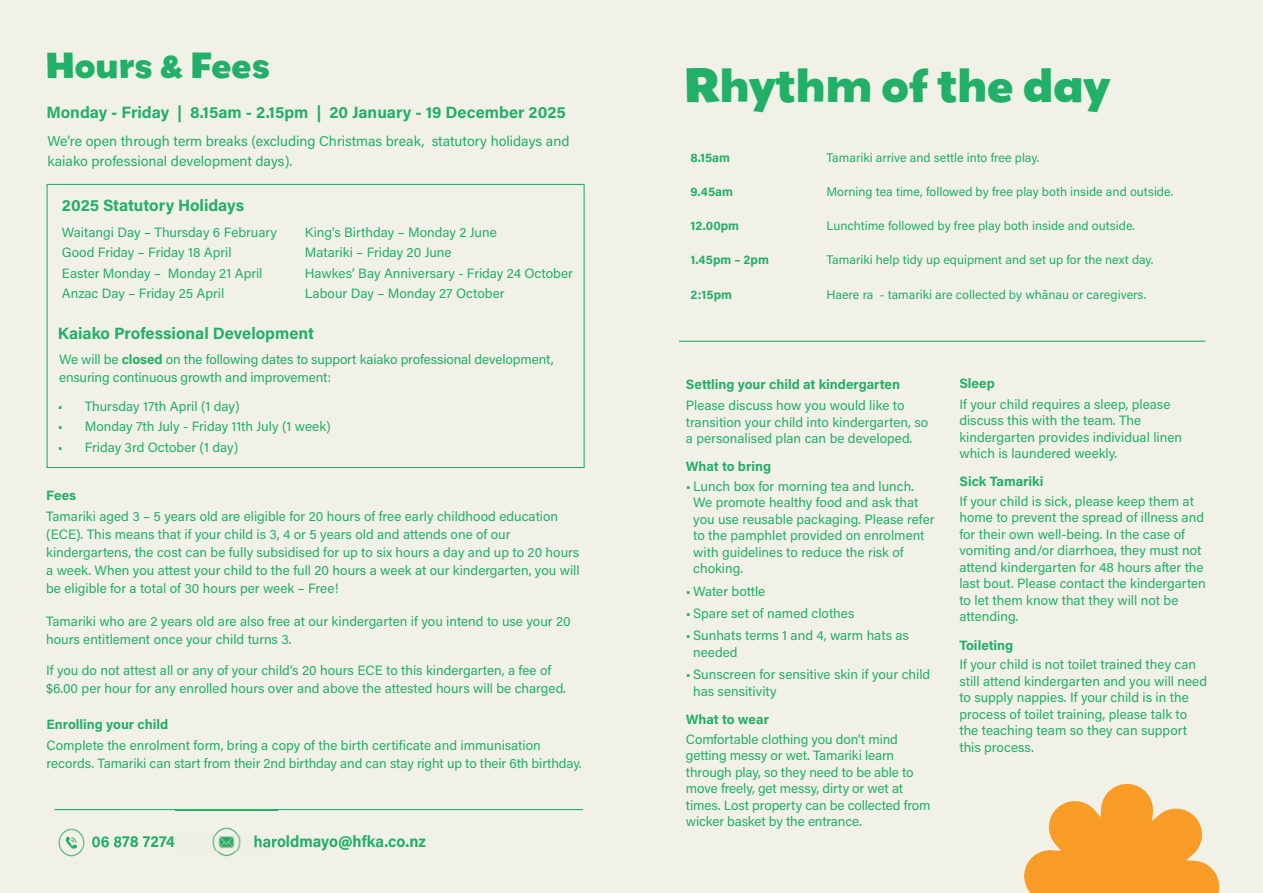
<style>
.page{position:relative;width:1263px;height:893px;background:#f1f1e7}
.page>*{position:absolute;margin:0;border:0;box-sizing:border-box;transform-origin:0 0}
.t1{font:700 expanded 43.35px "Grenadine MVB";color:#22b068}
.t2{font:700 expanded 32.7px "Grenadine MVB";color:#22b068}
.t3{font:700 16.35px "Acumin Pro";color:#22af67}
.t4{font:700 16.2px "Acumin Pro";color:#22af67;scale:.95 1}
.t5{font:14.25px/19.5px "Acumin Pro";color:#22af67}
.t6{font:13.5px/16.5px "Acumin Pro";color:#22af67}
.t7{font:700 13.5px "Acumin Pro";color:#22af67}
.t8{font:12.45px "Acumin Pro";color:#22af67}
.t9{font:700 12.45px "Acumin Pro";color:#22af67}
.s1{font-weight:700}
</style>
<div class="page">
<hr style="left:54px;top:809px;width:529px;height:1px;background:#22b068">
<img style="left:176px;top:810px;width:101px;height:25px">
<img style="left:212px;top:835px;width:65px;height:22px">
<img style="left:55px;top:810px;width:65px;height:47px">
<img style="left:92px;top:835px;width:28px;height:16px">
<div style="left:47px;top:184px;width:538px;height:284px;border:1px solid #22af67"></div>
<hr style="left:679px;top:341px;width:526px;height:1px;background:#22b068">
<svg style="left:1024px;top:783px;width:196px;height:110px"></svg>
<h2 class="t2" style="left:45px;top:43px;width:227px">Hours &amp; Fees</h2>
<p class="t3" style="left:47px;top:101px;width:521px">Monday - Friday | 8.15am - 2.15pm | 20 January - 19 December 2025</p>
<p class="t5" style="left:47px;top:131px;width:524px">We’re open through term breaks (excluding Christmas break, statutory holidays and kaiako professional development days).</p>
<p class="t3" style="left:62px;top:193px;width:184px">2025 Statutory Holidays</p>
<p class="t6" style="left:62px;top:221px;width:217px;line-height:20.4px">Waitangi Day – Thursday 6 February<br>Good Friday – Friday 18 April<br>Easter Monday – Monday 21 April<br>Anzac Day – Friday 25 April</p>
<p class="t6" style="left:305px;top:221px;width:269px;line-height:20.4px">King’s Birthday – Monday 2 June<br>Matariki – Friday 20 June<br>Hawkes’ Bay Anniversary - Friday 24 October<br>Labour Day – Monday 27 October</p>
<p class="t3" style="left:58px;top:322px;width:258px">Kaiako Professional Development</p>
<p class="t6" style="left:59px;top:350px;width:496px;line-height:18px">We will be <span class="s1">closed</span> on the following dates to support kaiako professional development, ensuring continuous growth and improvement:</p>
<p class="t6" style="left:58px;top:397px;width:183px">• Thursday 17th April (1 day)</p>
<p class="t6" style="left:58px;top:418px;width:275px">• Monday 7th July - Friday 11th July (1 week)</p>
<p class="t6" style="left:58px;top:438px;width:182px">• Friday 3rd October (1 day)</p>
<p class="t7" style="left:46px;top:486px;width:32px">Fees</p>
<p class="t6" style="left:46px;top:507px;width:535px;line-height:18px">Tamariki aged 3 – 5 years old are eligible for 20 hours of free early childhood education (ECE). This means that if your child is 3, 4 or 5 years old and attends one of our kindergartens, the cost can be fully subsidised for up to six hours a day and up to 20 hours a week. When you attest your child to the full 20 hours a week at our kindergarten, you will be eligible for a total of 30 hours per week – Free!</p>
<p class="t6" style="left:46px;top:612px;width:526px;line-height:18px">Tamariki who are 2 years old are also free at our kindergarten if you intend to use your 20 hours entitlement once your child turns 3.</p>
<p class="t6" style="left:46px;top:660px;width:521px;line-height:18px">If you do not attest all or any of your child’s 20 hours ECE to this kindergarten, a fee of $6.00 per hour for any enrolled hours over and above the attested hours will be charged.</p>
<p class="t7" style="left:47px;top:715px;width:123px">Enrolling your child</p>
<p class="t6" style="left:47px;top:736px;width:537px;line-height:18px">Complete the enrolment form, bring a copy of the birth certificate and immunisation records. Tamariki can start from their 2nd birthday and can stay right up to their 6th birthday.</p>
<p class="t4" style="left:91px;top:830px;width:89px">06 878 7274</p>
<p class="t4" style="left:253px;top:830px;width:183px">haroldmayo@hfka.co.nz</p>
<h1 class="t1" style="left:684px;top:55px;width:427px">Rhythm of the day</h1>
<p class="t9" style="left:690px;top:149px;width:41px">8.15am</p>
<p class="t8" style="left:826px;top:149px;width:214px">Tamariki arrive and settle into free play.</p>
<p class="t9" style="left:690px;top:183px;width:44px">9.45am</p>
<p class="t8" style="left:826px;top:183px;width:348px">Morning tea time, followed by free play both inside and outside.</p>
<p class="t9" style="left:690px;top:217px;width:50px">12.00pm</p>
<p class="t8" style="left:826px;top:217px;width:310px">Lunchtime followed by free play both inside and outside.</p>
<p class="t9" style="left:690px;top:251px;width:80px">1.45pm – 2pm</p>
<p class="t8" style="left:826px;top:251px;width:328px">Tamariki help tidy up equipment and set up for the next day.</p>
<p class="t9" style="left:690px;top:285px;width:43px">2:15pm</p>
<p class="t8" style="left:826px;top:286px;width:321px">Haere ra - tamariki are collected by whānau or caregivers.</p>
<p class="t7" style="left:686px;top:375px;width:216px">Settling your child at kindergarten</p>
<p class="t6" style="left:686px;top:396px;width:244px">Please discuss how you would like to transition your child into kindergarten, so a personalised plan can be developed.</p>
<p class="t7" style="left:686px;top:457px;width:87px">What to bring</p>
<p class="t6" style="left:693px;top:477px;width:243px;text-indent:-7px">• Lunch box for morning tea and lunch.<br>We promote healthy food and ask that you use reusable packaging. Please refer to the pamphlet provided on enrolment with guidelines to reduce the risk of choking.</p>
<p class="t6" style="left:686px;top:582px;width:81px">• Water bottle</p>
<p class="t6" style="left:686px;top:605px;width:170px">• Spare set of named clothes</p>
<p class="t6" style="left:693px;top:627px;width:217px;text-indent:-7px">• Sunhats terms 1 and 4, warm hats as needed</p>
<p class="t6" style="left:693px;top:666px;width:239px;text-indent:-7px">• Sunscreen for sensitive skin if your child has sensitivity</p>
<p class="t7" style="left:686px;top:710px;width:85px">What to wear</p>
<p class="t6" style="left:686px;top:730px;width:246px">Comfortable clothing you don’t mind getting messy or wet. Tamariki learn through play, so they need to be able to move freely, get messy, dirty or wet at times. Lost property can be collected from wicker basket by the entrance.</p>
<p class="t7" style="left:959px;top:374px;width:37px">Sleep</p>
<p class="t6" style="left:959px;top:395px;width:224px">If your child requires a sleep, please discuss this with the team. The kindergarten provides individual linen which is laundered weekly.</p>
<p class="t7" style="left:959px;top:472px;width:86px">Sick Tamariki</p>
<p class="t6" style="left:959px;top:492px;width:248px">If your child is sick, please keep them at home to prevent the spread of illness and for their own well-being. In the case of vomiting and/or diarrhoea, they must not attend kindergarten for 48 hours after the last bout. Please contact the kindergarten to let them know that they will not be attending.</p>
<p class="t7" style="left:959px;top:635px;width:55px">Toileting</p>
<p class="t6" style="left:959px;top:656px;width:249px">If your child is not toilet trained they can still attend kindergarten and you will need to supply nappies. If your child is in the process of toilet training, please talk to the teaching team so they can support this process.</p>
</div>
